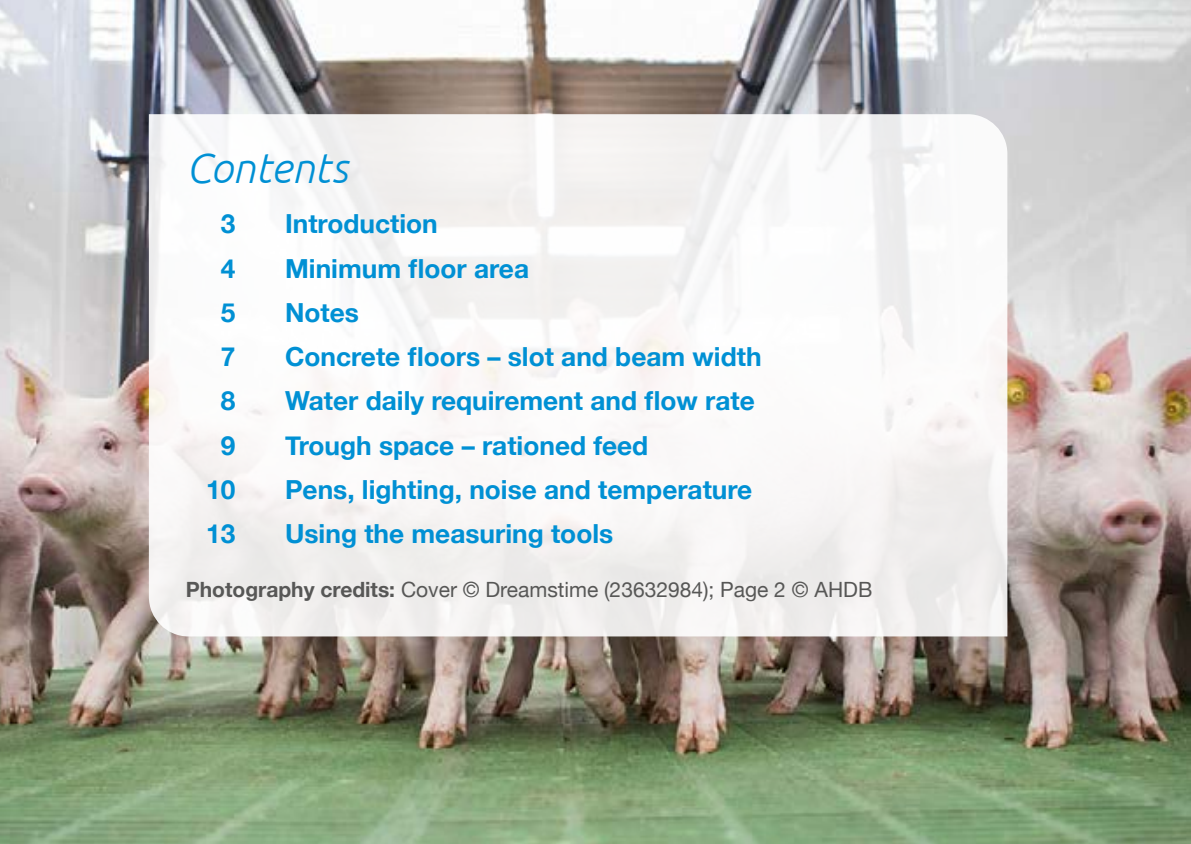
<style>
.page{position:relative;width:1191px;height:844px;background:#fff}
.page>*{position:absolute;margin:0;border:0;box-sizing:border-box;transform-origin:0 0}
.A6_CONTENTS_HEADER{font:italic 300 42px "Ubuntu";color:#0090d4}
.A6_CONTENTS{font:700 26.25px "Helvetica Neue";color:#0090d4}
.CONTENTS_FOOTER{font:21px "Helvetica Neue";color:#575756}
.s1{font-weight:700}
</style>
<div class="page">
<img style="left:0;top:0;width:1191px;height:843px">
<svg style="left:149px;top:114px;width:858px;height:522px"></svg>
<p class="A6_CONTENTS_HEADER" style="left:186px;top:143px;width:164px">Contents</p>
<p class="A6_CONTENTS" style="left:221px;top:203px;width:16px">3</p>
<p class="A6_CONTENTS" style="left:285px;top:203px;width:154px">Introduction</p>
<p class="A6_CONTENTS" style="left:221px;top:247px;width:16px">4</p>
<p class="A6_CONTENTS" style="left:285px;top:247px;width:245px">Minimum floor area</p>
<p class="A6_CONTENTS" style="left:221px;top:292px;width:16px">5</p>
<p class="A6_CONTENTS" style="left:285px;top:292px;width:75px">Notes</p>
<p class="A6_CONTENTS" style="left:221px;top:336px;width:16px">7</p>
<p class="A6_CONTENTS" style="left:285px;top:336px;width:478px">Concrete floors – slot and beam width</p>
<p class="A6_CONTENTS" style="left:221px;top:380px;width:16px">8</p>
<p class="A6_CONTENTS" style="left:285px;top:380px;width:471px">Water daily requirement and flow rate</p>
<p class="A6_CONTENTS" style="left:221px;top:424px;width:16px">9</p>
<p class="A6_CONTENTS" style="left:285px;top:424px;width:365px">Trough space – rationed feed</p>
<p class="A6_CONTENTS" style="left:206px;top:468px;width:31px">10</p>
<p class="A6_CONTENTS" style="left:285px;top:468px;width:469px">Pens, lighting, noise and temperature</p>
<p class="A6_CONTENTS" style="left:206px;top:513px;width:31px">13</p>
<p class="A6_CONTENTS" style="left:285px;top:513px;width:330px">Using the measuring tools</p>
<p class="CONTENTS_FOOTER" style="left:186px;top:573px;width:688px"><span class="s1">Photography credits:</span> Cover © Dreamstime (23632984); Page 2 © AHDB</p>
</div>
